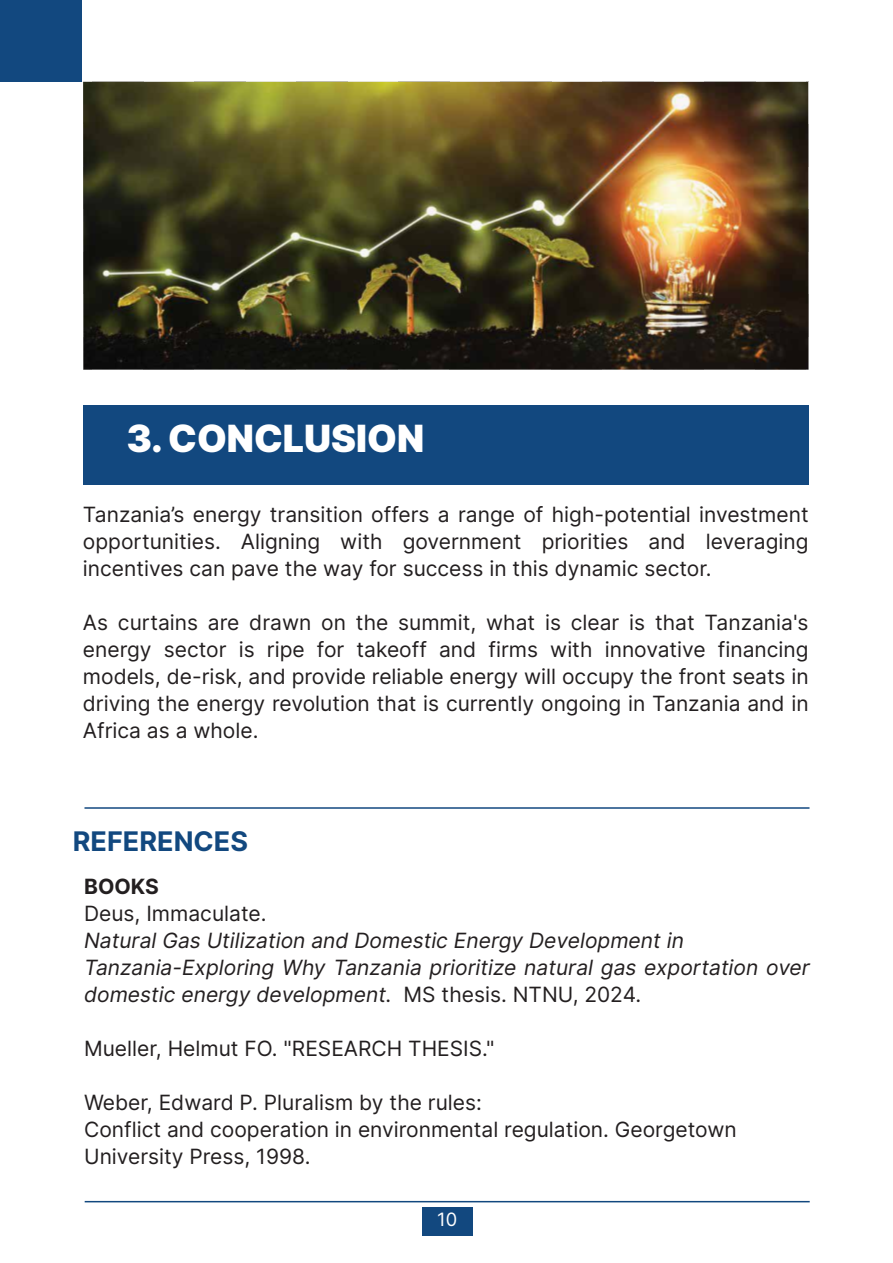
<style>
.page{position:relative;width:893px;height:1263px;background:#fff}
.page>*{position:absolute;margin:0;border:0;box-sizing:border-box;transform-origin:0 0}
.t1{font:900 37.5px "Inter";color:#fff}
.t2{font:700 27px "Inter";color:#12487f}
.t3{font:21px/27px "Inter";color:#231f20;text-align:justify}
.t4{font:italic 21px/27px "Inter";color:#231f20}
.t5{font:700 21px "Inter";color:#231f20}
.t6{font:18.3px "Inter";color:#fff}
.s1{font-style:normal}
</style>
<div class="page">
<div style="left:0;top:0;width:82px;height:81px;background:#12487f"></div>
<hr style="left:85px;top:1201px;width:725px;height:1px;background:#12487f">
<div style="left:422px;top:1207px;width:51px;height:28px;background:#12487f"></div>
<div style="left:83px;top:405px;width:725px;height:79px;background:#12487f"></div>
<img style="left:83px;top:82px;width:725px;height:288px">
<hr style="left:84px;top:807px;width:725px;height:2px;background:#12487f">
<h1 class="t1" style="left:127px;top:412px;width:299px">3. CONCLUSION</h1>
<p class="t3" style="left:83px;top:501px;width:727px">Tanzania’s energy transition offers a range of high-potential investment opportunities. Aligning with government priorities and leveraging incentives can pave the way for success in this dynamic sector.</p>
<p class="t3" style="left:83px;top:609px;width:727px">As curtains are drawn on the summit, what is clear is that Tanzania's energy sector is ripe for takeoff and firms with innovative financing models, de-risk, and provide reliable energy will occupy the front seats in driving the energy revolution that is currently ongoing in Tanzania and in Africa as a whole.</p>
<p class="t2" style="left:73px;top:821px;width:177px">REFERENCES</p>
<p class="t5" style="left:84px;top:871px;width:76px">BOOKS</p>
<p class="t3" style="left:84px;top:900px;width:184px">Deus, Immaculate.</p>
<p class="t4" style="left:84px;top:927px;width:727px">Natural Gas Utilization and Domestic Energy Development in<br>Tanzania-Exploring Why Tanzania prioritize natural gas exportation over domestic energy development. <span class="s1">MS thesis. NTNU, 2024.</span></p>
<p class="t3" style="left:84px;top:1035px;width:412px">Mueller, Helmut FO. "RESEARCH THESIS."</p>
<p class="t3" style="left:84px;top:1089px;width:654px;text-align:left">Weber, Edward P. Pluralism by the rules:<br>Conflict and cooperation in environmental regulation. Georgetown<br>University Press, 1998.</p>
<p class="t6" style="left:437px;top:1206px;width:21px">10</p>
</div>
